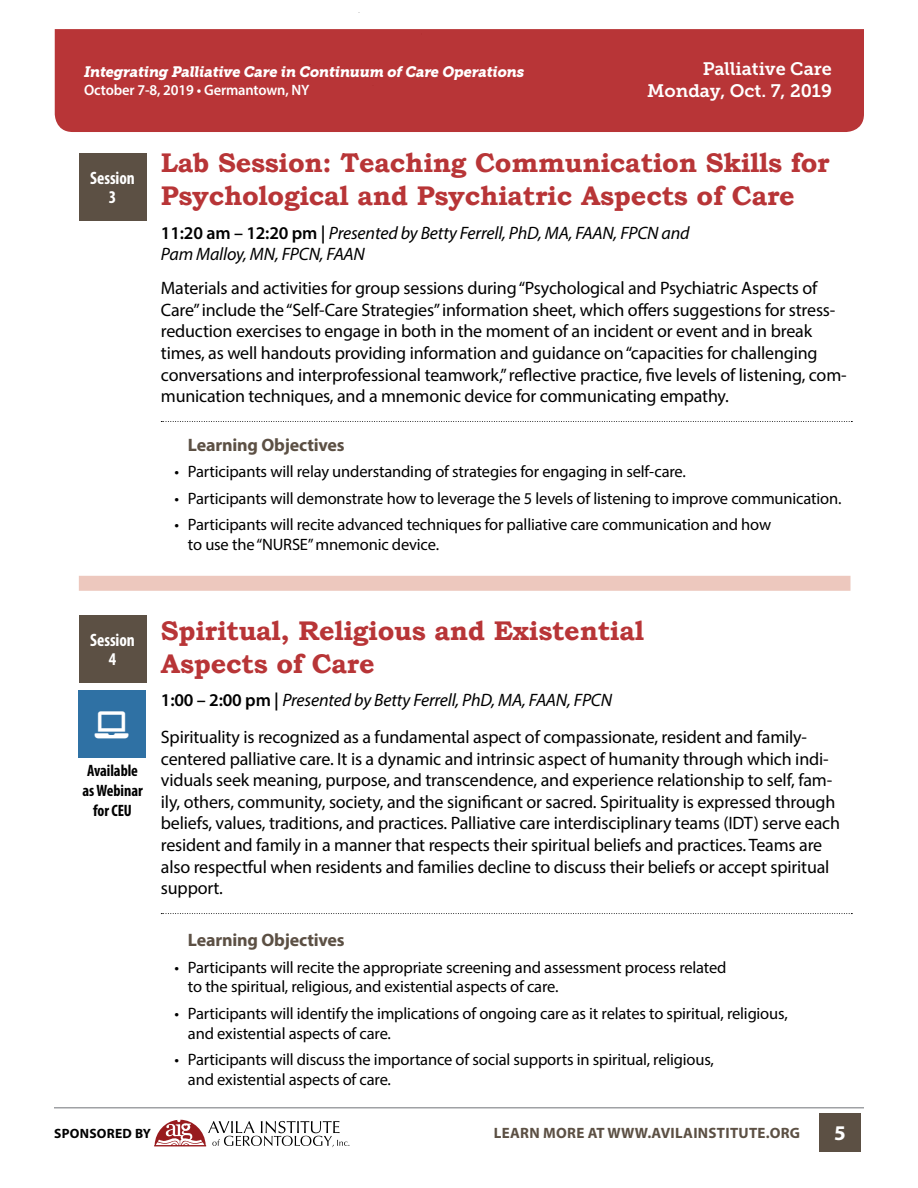
<style>
.page{position:relative;width:918px;height:1188px;background:#fff}
.page>*{position:absolute;margin:0;border:0;box-sizing:border-box;transform-origin:0 0}
.t1{font:700 27px/33px "Bookman Old Style";letter-spacing:-.01em;color:#b83537}
.t2{font:700 21px "Myriad Pro";color:#fff}
.t3{font:18px/21.6px "Myriad Pro";letter-spacing:-.01em;color:#000}
.t4{font:italic 18px/21.6px "Myriad Pro";letter-spacing:-.01em;color:#000}
.t5{font:700 18px "Myriad Pro";letter-spacing:-.01em;color:#5c5044}
.t6{font:18px/22.5px "Museo Slab 700";color:#fff;text-align:right}
.t7{font:700 condensed 18px/19.5px "Myriad Pro";letter-spacing:-.005em;color:#fff;text-align:center}
.t8{font:16.5px/19.8px "Myriad Pro";letter-spacing:-.01em;color:#000}
.t9{font:700 condensed 16.5px/19.8px "Myriad Pro";letter-spacing:-.005em;color:#000;text-align:center}
.t10{font:italic 15px "Museo Slab 900";letter-spacing:-.015em;color:#fff}
.t11{font:700 15px "Myriad Pro";letter-spacing:.02em;color:#5c5044}
.t12{font:600 15px "Myriad Pro";letter-spacing:-.01em;color:#fff}
.t13{font:700 13.5px "Myriad Pro";letter-spacing:.02em;color:#000}
.s1{font-weight:600;font-style:normal}
.s2{font-weight:600}
.s3{font-style:italic}
</style>
<div class="page">
<div style="left:55px;top:29px;width:809px;height:103px;background:#b83537"></div>
<svg style="left:154px;top:1120px;width:195px;height:27px"></svg>
<hr style="left:54px;top:1107px;width:810px;height:1px;background:#9fa1a4">
<div style="left:819px;top:1113px;width:42px;height:39px;background:#5c5044"></div>
<div style="left:79px;top:153px;width:67px;height:67px;background:#5c5044"></div>
<div style="left:79px;top:615px;width:67px;height:67px;background:#5c5044"></div>
<svg style="left:161px;top:421px;width:691px;height:1px"></svg>
<svg style="left:161px;top:913px;width:691px;height:1px"></svg>
<div style="left:79px;top:576px;width:772px;height:15px;background:#edc8be"></div>
<div style="left:78px;top:690px;width:67px;height:67px;background:#2f71a4"></div>
<p class="t10" style="left:84px;top:63px;width:442px">Integrating Palliative Care in Continuum of Care Operations</p>
<p class="t12" style="left:84px;top:81px;width:227px">October 7-8, 2019 • Germantown, NY</p>
<p class="t6" style="left:647px;top:57px;width:186px">Palliative Care<br>Monday, Oct. 7, 2019</p>
<p class="t7" style="left:90px;top:167px;width:46px">Session<br>3</p>
<h1 class="t1" style="left:161px;top:146px;width:670px">Lab Session: Teaching Communication Skills for<br>Psychological and Psychiatric Aspects of Care</h1>
<p class="t4" style="left:161px;top:222px;width:530px"><span class="s1">11:20 am – 12:20 pm |</span> Presented by Betty Ferrell, PhD, MA, FAAN, FPCN and<br>Pam Malloy, MN, FPCN, FAAN</p>
<p class="t3" style="left:161px;top:277px;width:687px">Materials and activities for group sessions during “Psychological and Psychiatric Aspects of Care” include the “Self-Care Strategies” information sheet, which offers suggestions for stress&shy;reduction exercises to engage in both in the moment of an incident or event and in break times, as well handouts providing information and guidance on “capacities for challenging conversations and interprofessional teamwork,” reflective practice, five levels of listening, com&shy;munication techniques, and a mnemonic device for communicating empathy.</p>
<p class="t5" style="left:188px;top:433px;width:158px">Learning Objectives</p>
<p class="t8" style="left:174px;top:461px;width:513px">• Participants will relay understanding of strategies for engaging in self-care.</p>
<p class="t8" style="left:174px;top:488px;width:669px">• Participants will demonstrate how to leverage the 5 levels of listening to improve communication.</p>
<p class="t8" style="left:188px;top:515px;width:585px;text-indent:-13px">• Participants will recite advanced techniques for palliative care communication and how to use the “NURSE” mnemonic device.</p>
<p class="t7" style="left:90px;top:629px;width:46px">Session<br>4</p>
<p class="t9" style="left:82px;top:760px;width:62px">Available as Webinar for CEU</p>
<h1 class="t1" style="left:161px;top:614px;width:485px">Spiritual, Religious and Existential<br>Aspects of Care</h1>
<p class="t3" style="left:161px;top:681px;width:648px;line-height:36.9px"><span class="s2">1:00 – 2:00 pm |</span> <span class="s3">Presented by Betty Ferrell, PhD, MA, FAAN, FPCN<br></span>Spirituality is recognized as a fundamental aspect of compassionate, resident and family-</p>
<p class="t3" style="left:161px;top:748px;width:681px">centered palliative care. It is a dynamic and intrinsic aspect of humanity through which indi&shy;viduals seek meaning, purpose, and transcendence, and experience relationship to self, fam&shy;ily, others, community, society, and the significant or sacred. Spirituality is expressed through beliefs, values, traditions, and practices. Palliative care interdisciplinary teams (IDT) serve each resident and family in a manner that respects their spiritual beliefs and practices. Teams are also respectful when residents and families decline to discuss their beliefs or accept spiritual support.</p>
<p class="t5" style="left:188px;top:928px;width:158px">Learning Objectives</p>
<p class="t8" style="left:188px;top:957px;width:540px;text-indent:-13px">• Participants will recite the appropriate screening and assessment process related to the spiritual, religious, and existential aspects of care.</p>
<p class="t8" style="left:188px;top:1003px;width:601px;text-indent:-13px">• Participants will identify the implications of ongoing care as it relates to spiritual, religious, and existential aspects of care.</p>
<p class="t8" style="left:188px;top:1050px;width:528px;text-indent:-13px">• Participants will discuss the importance of social supports in spiritual, religious, and existential aspects of care.</p>
<p class="t13" style="left:54px;top:1124px;width:98px">SPONSORED BY</p>
<p class="t11" style="left:494px;top:1123px;width:308px">LEARN MORE AT WWW.AVILAINSTITUTE.ORG</p>
<p class="t2" style="left:834px;top:1120px;width:13px">5</p>
</div>
